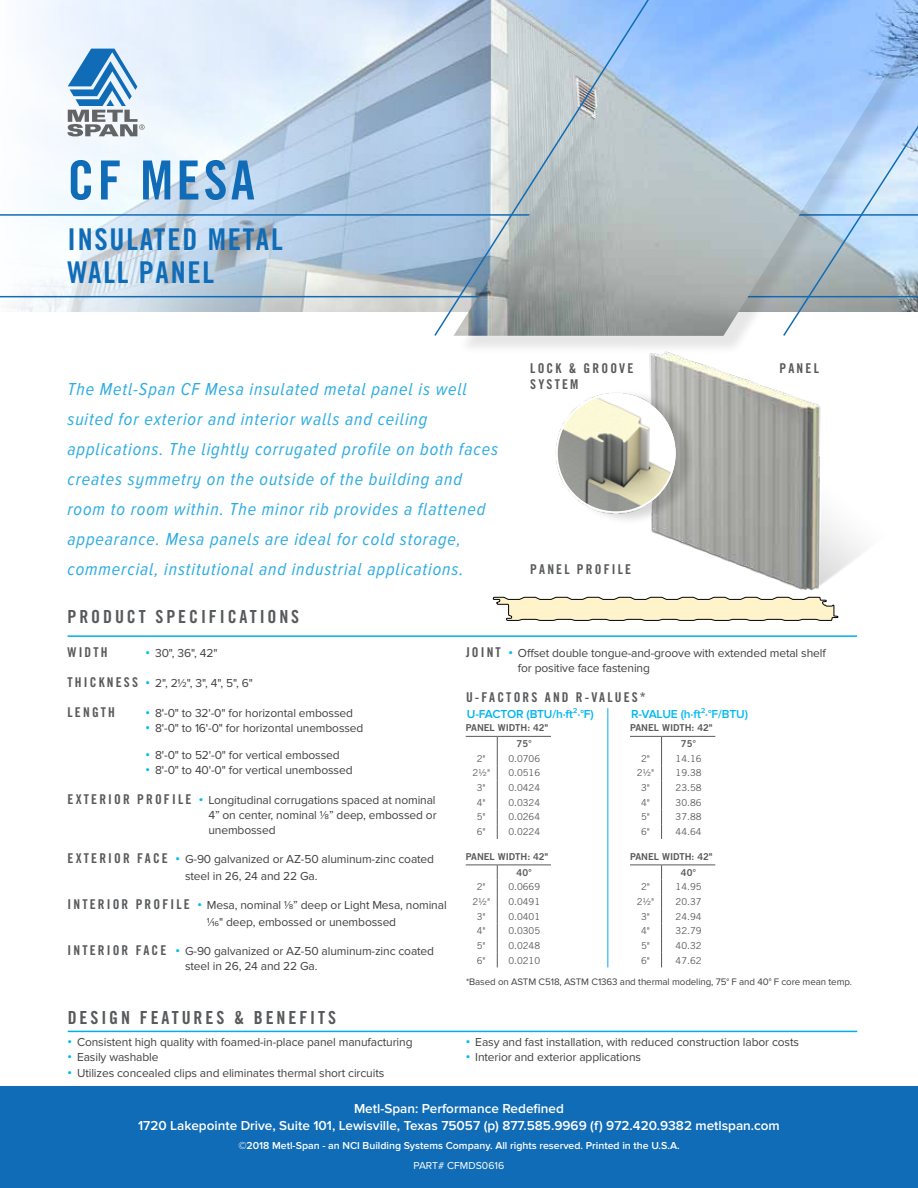
<style>
.page{position:relative;width:918px;height:1188px;background:#fff}
.page>*{position:absolute;margin:0;border:0;box-sizing:border-box;transform-origin:0 0}
.t1{font:54px "Trade Gothic LT Std Bd Cn 20";letter-spacing:.06em;color:#106cb6}
.t2{font:30px/33px "Trade Gothic LT Std Bd Cn 20";letter-spacing:.06em;color:#106cb6}
.t3{font:italic 18px/30px "Proxima Nova A Cond";letter-spacing:.05em;color:#2cace2}
.t4{font:18px "Trade Gothic LT Std Bd Cn 20";letter-spacing:.16em;color:#58595b}
.t5{font:600 13.5px/16.2px "Proxima Nova";color:#fff;text-align:center}
.t6{font:13.5px/16.2px "Trade Gothic LT Std Bd Cn 20";letter-spacing:.16em;color:#58595b}
.t7{font:12px/15px "Proxima Nova";letter-spacing:-.01em;color:#414042}
.t8{font:600 12px "Proxima Nova";letter-spacing:-.01em;color:#00b3f0}
.t9{font:600 12px "Proxima Nova";letter-spacing:-.01em;color:#00b9f1}
.t10{font:600 10.5px "Proxima Nova";color:#fff}
.t11{font:10.5px "Proxima Nova";color:#fff}
.t12{font:9.75px "Proxima Nova";letter-spacing:-.01em;color:#414042}
.t13{font:9.45px "Trade Gothic LT Std";color:#58595b}
.t14{font:9.45px/16.4px "Trade Gothic LT Std Bd 2";color:#58595b}
.s1{font-weight:700;font-size:12.75px;color:#00b9f1}
.s2{font-family:"Trade Gothic LT Std Bd Cn 20";font-size:13.5px;color:#58595b}
</style>
<div class="page">
<svg style="left:0;top:0;width:433px;height:312px"></svg>
<div style="left:0;top:1087px;width:918px;height:101px;background:#106cb6"></div>
<svg style="left:67px;top:49px;width:78px;height:87px"></svg>
<hr style="left:0;top:214px;width:918px;height:2px;background:#106cb6">
<hr style="left:0;top:296px;width:918px;height:1px;background:#106cb6">
<div style="left:457px;top:0;width:461px;height:355px;background:#000;opacity:.1"></div>
<img style="left:659px;top:0;width:259px;height:336px">
<img style="left:642px;top:346px;width:247px;height:245px">
<div style="left:560px;top:389px;width:136px;height:136px;background:#000;opacity:.16"></div>
<img style="left:556px;top:377px;width:139px;height:143px">
<div style="left:556px;top:393px;width:120px;height:120px;border:2px solid #fff;border-radius:50%"></div>
<hr style="left:68px;top:1031px;width:789px;height:1px;background:#00aeef">
<svg style="left:433px;top:0;width:226px;height:338px;background:#acbbc8"></svg>
<hr style="left:68px;top:635px;width:789px;height:2px;background:#00aeef">
<hr style="left:466px;top:736px;width:31px;height:1px;background:#58595b">
<hr style="left:497px;top:736px;width:54px;height:1px;background:#58595b">
<svg style="left:497px;top:737px;width:1px;height:102px"></svg>
<hr style="left:630px;top:736px;width:32px;height:1px;background:#58595b">
<hr style="left:662px;top:736px;width:53px;height:1px;background:#58595b">
<svg style="left:661px;top:737px;width:1px;height:102px"></svg>
<hr style="left:466px;top:865px;width:31px;height:1px;background:#58595b">
<hr style="left:497px;top:865px;width:54px;height:1px;background:#58595b">
<svg style="left:497px;top:865px;width:1px;height:102px"></svg>
<hr style="left:630px;top:865px;width:32px;height:1px;background:#58595b">
<hr style="left:662px;top:865px;width:53px;height:1px;background:#58595b">
<svg style="left:661px;top:865px;width:1px;height:102px"></svg>
<hr style="left:607px;top:708px;width:1px;height:259px;background:#00aeef">
<svg style="left:493px;top:597px;width:345px;height:24px;background:#e8debf"></svg>
<h1 class="t1" style="left:68px;top:147px;width:189px">CF MESA</h1>
<h2 class="t2" style="left:68px;top:223px;width:217px">INSULATED METAL<br>WALL PANEL</h2>
<p class="t3" style="left:68px;top:374px;width:432px">The Metl-Span CF Mesa insulated metal panel is well suited for exterior and interior walls and ceiling applications. The lightly corrugated profile on both faces creates symmetry on the outside of the building and room to room within. The minor rib provides a flattened appearance. Mesa panels are ideal for cold storage, commercial, institutional and industrial applications.</p>
<p class="t6" style="left:530px;top:360px;width:103px">LOC K &amp; GROOVE<br>SYSTEM</p>
<p class="t6" style="left:780px;top:360px;width:9px">PANEL</p>
<p class="t6" style="left:530px;top:561px;width:18px">PANEL</p>
<p class="t6" style="left:577px;top:561px;width:35px">PROFILE</p>
<h3 class="t4" style="left:68px;top:606px;width:233px">PRO DUCT SPECIFICATIO NS</h3>
<p class="t6" style="left:68px;top:644px;width:42px">WIDT H</p>
<p class="t7" style="left:146px;top:646px;width:73px"><span class="s1">•</span> 30", 36", 42"</p>
<p class="t6" style="left:68px;top:674px;width:48px">THIC KNESS</p>
<p class="t7" style="left:146px;top:676px;width:109px"><span class="s1">•</span> 2", 21/2", 3", 4", 5", 6"</p>
<p class="t6" style="left:68px;top:704px;width:49px">LEN GTH</p>
<p class="t7" style="left:146px;top:705px;width:209px"><span class="s1">•</span> 8'-0" to 32'-0" for horizontal embossed</p>
<p class="t7" style="left:146px;top:721px;width:219px"><span class="s1">•</span> 8'-0" to 16'-0" for horizontal unembossed</p>
<p class="t7" style="left:146px;top:748px;width:196px"><span class="s1">•</span> 8'-0" to 52'-0" for vertical embossed</p>
<p class="t7" style="left:146px;top:763px;width:209px"><span class="s1">•</span> 8'-0" to 40'-0" for vertical unembossed</p>
<p class="t7" style="left:208px;top:792px;width:230px;text-align:justify;text-indent:-141px"><span class="s2">E X TE R I O R P RO F I L E</span> <span class="s1">•</span> Longitudinal corrugations spaced at nominal 4” on center, nominal 1/8” deep, embossed or unembossed</p>
<p class="t7" style="left:68px;top:852px;width:368px;line-height:16.2px;text-align:center"><span class="s2">E X TE R I O R F AC E</span> <span class="s1">•</span> G-90 galvanized or AZ-50 aluminum-zinc coated steel in 26, 24 and 22 Ga.</p>
<p class="t6" style="left:68px;top:896px;width:8px">INTE</p>
<p class="t7" style="left:207px;top:897px;width:241px;line-height:16.2px;text-indent:-109px"><span class="s2">R I O R P RO F I L E</span> <span class="s1">•</span> Mesa, nominal 1/8” deep or Light Mesa, nominal<br>1/16" deep, embossed or unembossed</p>
<p class="t6" style="left:68px;top:942px;width:14px">INTE</p>
<p class="t7" style="left:185px;top:944px;width:251px;text-indent:-87px"><span class="s2">R I O R F AC E</span> <span class="s1">•</span> G-90 galvanized or AZ-50 aluminum-zinc coated steel in 26, 24 and 22 Ga.</p>
<h3 class="t4" style="left:68px;top:1007px;width:270px">DESIG N FEATURES &amp; BENEFITS</h3>
<p class="t7" style="left:68px;top:1035px;width:347px"><span class="s1">•</span> Consistent high quality with foamed-in-place panel manufacturing</p>
<p class="t7" style="left:68px;top:1050px;width:93px"><span class="s1">•</span> Easily washable</p>
<p class="t7" style="left:68px;top:1065px;width:318px"><span class="s1">•</span> Utilizes concealed clips and eliminates thermal short circuits</p>
<p class="t6" style="left:466px;top:644px;width:23px">JOINT</p>
<p class="t7" style="left:518px;top:646px;width:309px;text-indent:-10px"><span class="s1">•</span> Offset double tongue-and-groove with extended metal shelf for positive face fastening</p>
<p class="t6" style="left:466px;top:689px;width:32px">U-FACT</p>
<p class="t6" style="left:514px;top:689px;width:40px">ORS AND</p>
<p class="t6" style="left:576px;top:689px;width:25px">R-VALUES</p>
<p class="t6" style="left:640px;top:689px;width:7px">*</p>
<p class="t8" style="left:467px;top:707px;width:128px">U-FACTOR (BTU/h·ft²·°F)</p>
<p class="t9" style="left:631px;top:707px;width:118px">R-VALUE (h·ft²·°F/BTU)</p>
<p class="t14" style="left:517px;top:719px;width:33px;text-indent:-51px">PANEL WIDTH: 42"<br>75°</p>
<p class="t13" style="left:477px;top:753px;width:10px">2"</p>
<p class="t13" style="left:508px;top:753px;width:33px">0.0706</p>
<p class="t13" style="left:473px;top:767px;width:19px">2½"</p>
<p class="t13" style="left:508px;top:767px;width:33px">0.0516</p>
<p class="t13" style="left:477px;top:782px;width:10px">3"</p>
<p class="t13" style="left:508px;top:782px;width:33px">0.0424</p>
<p class="t13" style="left:477px;top:797px;width:10px">4"</p>
<p class="t13" style="left:508px;top:797px;width:33px">0.0324</p>
<p class="t13" style="left:477px;top:811px;width:10px">5"</p>
<p class="t13" style="left:508px;top:811px;width:33px">0.0264</p>
<p class="t13" style="left:477px;top:826px;width:10px">6"</p>
<p class="t13" style="left:508px;top:826px;width:33px">0.0224</p>
<p class="t14" style="left:681px;top:719px;width:33px;text-indent:-51px">PANEL WIDTH: 42"<br>75°</p>
<p class="t13" style="left:641px;top:753px;width:10px">2"</p>
<p class="t13" style="left:676px;top:753px;width:28px">14.16</p>
<p class="t13" style="left:637px;top:767px;width:19px">2½"</p>
<p class="t13" style="left:676px;top:767px;width:28px">19.38</p>
<p class="t13" style="left:641px;top:782px;width:10px">3"</p>
<p class="t13" style="left:676px;top:782px;width:28px">23.58</p>
<p class="t13" style="left:641px;top:797px;width:10px">4"</p>
<p class="t13" style="left:676px;top:797px;width:28px">30.86</p>
<p class="t13" style="left:641px;top:811px;width:10px">5"</p>
<p class="t13" style="left:676px;top:811px;width:28px">37.88</p>
<p class="t13" style="left:641px;top:826px;width:10px">6"</p>
<p class="t13" style="left:676px;top:826px;width:28px">44.64</p>
<p class="t14" style="left:517px;top:848px;width:33px;text-indent:-51px">PANEL WIDTH: 42"<br>40°</p>
<p class="t13" style="left:477px;top:881px;width:10px">2"</p>
<p class="t13" style="left:508px;top:881px;width:33px">0.0669</p>
<p class="t13" style="left:473px;top:896px;width:19px">2½"</p>
<p class="t13" style="left:508px;top:896px;width:33px">0.0491</p>
<p class="t13" style="left:477px;top:911px;width:10px">3"</p>
<p class="t13" style="left:508px;top:911px;width:33px">0.0401</p>
<p class="t13" style="left:477px;top:925px;width:10px">4"</p>
<p class="t13" style="left:508px;top:925px;width:33px">0.0305</p>
<p class="t13" style="left:477px;top:940px;width:10px">5"</p>
<p class="t13" style="left:508px;top:940px;width:33px">0.0248</p>
<p class="t13" style="left:477px;top:954px;width:10px">6"</p>
<p class="t13" style="left:508px;top:954px;width:33px">0.0210</p>
<p class="t14" style="left:681px;top:848px;width:33px;text-indent:-51px">PANEL WIDTH: 42"<br>40°</p>
<p class="t13" style="left:641px;top:881px;width:10px">2"</p>
<p class="t13" style="left:676px;top:881px;width:28px">14.95</p>
<p class="t13" style="left:637px;top:896px;width:19px">2½"</p>
<p class="t13" style="left:676px;top:896px;width:28px">20.37</p>
<p class="t13" style="left:641px;top:911px;width:10px">3"</p>
<p class="t13" style="left:676px;top:911px;width:28px">24.94</p>
<p class="t13" style="left:641px;top:925px;width:10px">4"</p>
<p class="t13" style="left:676px;top:925px;width:28px">32.79</p>
<p class="t13" style="left:641px;top:940px;width:10px">5"</p>
<p class="t13" style="left:676px;top:940px;width:28px">40.32</p>
<p class="t13" style="left:641px;top:954px;width:10px">6"</p>
<p class="t13" style="left:676px;top:954px;width:28px">47.62</p>
<p class="t12" style="left:466px;top:976px;width:388px">*Based on ASTM C518, ASTM C1363 and thermal modeling, 75° F and 40° F core mean temp.</p>
<p class="t7" style="left:466px;top:1035px;width:335px"><span class="s1">•</span> Easy and fast installation, with reduced construction labor costs</p>
<p class="t7" style="left:466px;top:1050px;width:177px"><span class="s1">•</span> Interior and exterior applications</p>
<p class="t5" style="left:138px;top:1101px;width:643px">Metl-Span: Performance Redefined<br>1720 Lakepointe Drive, Suite 101, Lewisville, Texas 75057 (p) 877.585.9969 (f) 972.420.9382 metlspan.com</p>
<p class="t10" style="left:238px;top:1140px;width:443px">©2018 Metl-Span - an NCI Building Systems Company. All rights reserved. Printed in the U.S.A.</p>
<p class="t11" style="left:414px;top:1159px;width:92px">PART# CFMDS0616</p>
</div>
